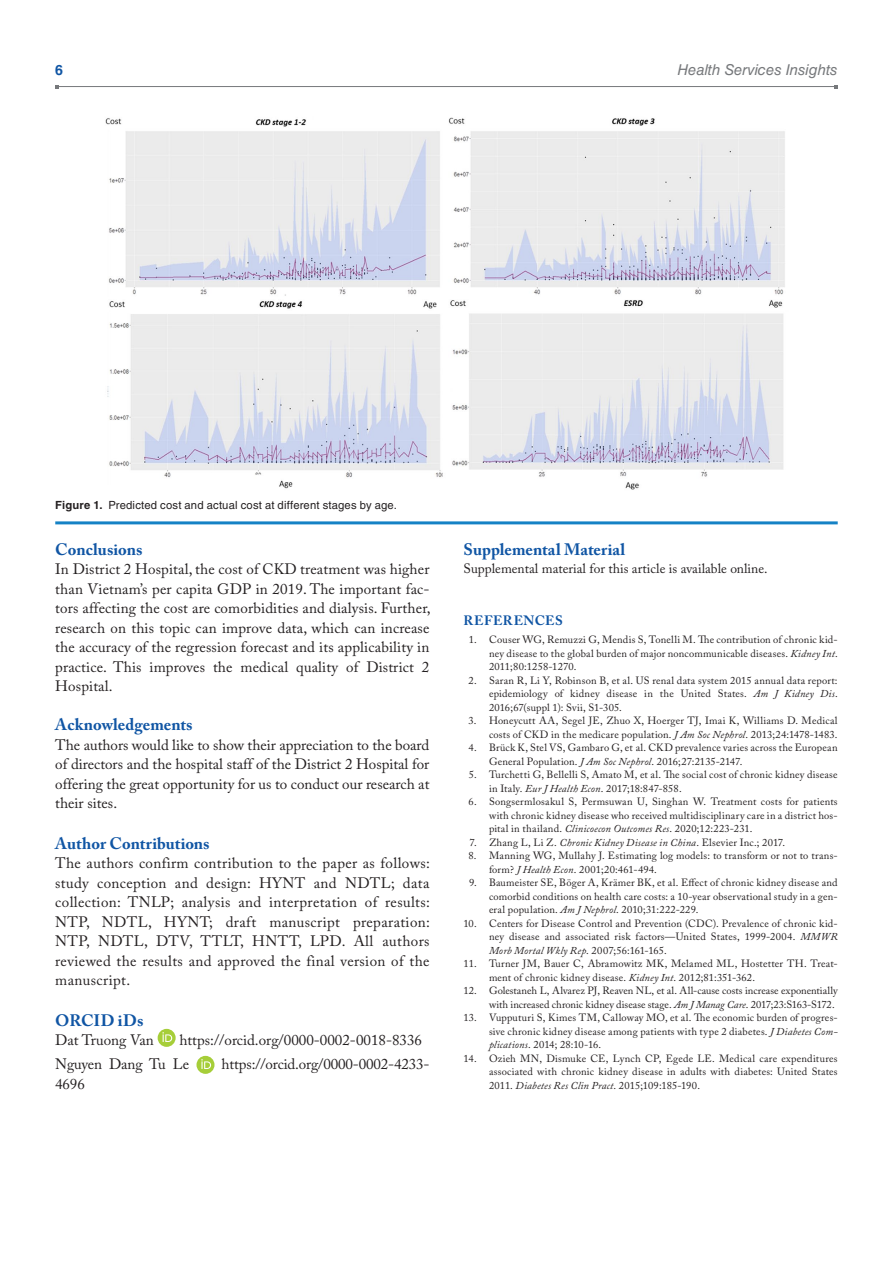
<style>
.page{position:relative;width:893px;height:1263px;background:#fff}
.page>*{position:absolute;margin:0;border:0;box-sizing:border-box;transform-origin:0 0}
.t1{font:700 16.5px "Adobe Caslon Pro";letter-spacing:.005em;color:#1055a4}
.t2{font:15px/19.5px "Adobe Caslon Pro";color:#231f20;text-align:justify}
.t3{font:italic 15px "Helvetica LT Std";letter-spacing:-.005em;color:#76787b}
.t4{font:700 14.25px "Helvetica LT Std";color:#1055a4}
.t5{font:13.5px "Adobe Caslon Pro";color:#231f20}
.t6{font:700 13.5px "Adobe Caslon Pro";letter-spacing:.04em;color:#1055a4}
.t7{font:11.25px "Helvetica LT Std";letter-spacing:.015em;color:#231f20}
.t8{font:10.5px/13.5px "Adobe Caslon Pro";letter-spacing:.015em;color:#231f20;text-align:justify}
.s1{font-weight:700}
.s2{font-style:italic}
</style>
<div class="page">
<hr style="left:57px;top:86px;width:779px;height:1px;background:#76787b">
<div style="left:158px;top:1029px;width:18px;height:18px;background:#a6ce39;border-radius:50%"></div>
<svg style="left:162px;top:1032px;width:10px;height:10px"></svg>
<div style="left:196px;top:1056px;width:18px;height:18px;background:#a6ce39;border-radius:50%"></div>
<svg style="left:201px;top:1059px;width:10px;height:10px"></svg>
<hr style="left:55px;top:521px;width:783px;height:3px;background:#1582c5">
<img style="left:105px;top:117px;width:680px;height:373px">
<h3 class="t4" style="left:55px;top:61px;width:9px">6</h3>
<h2 class="t3" style="left:677px;top:61px;width:162px">Health Services Insights</h2>
<p class="t7" style="left:55px;top:498px;width:343px"><span class="s1">Figure 1.</span> Predicted cost and actual cost at different stages by age.</p>
<h1 class="t1" style="left:55px;top:539px;width:89px">Conclusions</h1>
<p class="t2" style="left:55px;top:559px;width:377px">In District 2 Hospital, the cost of CKD treatment was higher than Vietnam’s per capita GDP in 2019. The important fac&shy;tors affecting the cost are comorbidities and dialysis. Further, research on this topic can improve data, which can increase the accuracy of the regression forecast and its applicability in practice. This improves the medical quality of District 2<br>Hospital.</p>
<h1 class="t1" style="left:55px;top:715px;width:139px">Acknowledgements</h1>
<h2 class="t2" style="left:55px;top:735px;width:376px">The authors would like to show their appreciation to the board of directors and the hospital staff of the District 2 Hospital for offering the great opportunity for us to conduct our research at their sites.</h2>
<h1 class="t1" style="left:55px;top:833px;width:156px">Author Contributions</h1>
<p class="t2" style="left:55px;top:853px;width:376px">The authors confirm contribution to the paper as follows: study conception and design: HYNT and NDTL; data collection: TNLP; analysis and interpretation of results:<br>NTP, NDTL, HYNT; draft manuscript preparation:<br>NTP, NDTL, DTV, TTLT, HNTT, LPD. All authors reviewed the results and approved the final version of the manuscript.</p>
<h1 class="t1" style="left:55px;top:1010px;width:90px">ORCID iDs</h1>
<h2 class="t2" style="left:55px;top:1030px;width:100px">Dat Truong Van</h2>
<h2 class="t2" style="left:55px;top:1028px;width:368px;line-height:24px;text-indent:124px">https://orcid.org/0000-0002-0018-8336<br>Nguyen Dang Tu Le</h2>
<h2 class="t2" style="left:222px;top:1054px;width:209px">https://orcid.org/0000-0002-4233-</h2>
<h2 class="t2" style="left:55px;top:1074px;width:31px">4696</h2>
<h1 class="t1" style="left:463px;top:539px;width:163px">Supplemental Material</h1>
<p class="t5" style="left:463px;top:560px;width:305px">Supplemental material for this article is available online.</p>
<p class="t6" style="left:463px;top:613px;width:98px">References</p>
<p class="t8" style="left:489px;top:633px;width:350px;text-indent:-20px">1. Couser WG, Remuzzi G, Mendis S, Tonelli M. The contribution of chronic kid&shy;ney disease to the global burden of major noncommunicable diseases. <span class="s2">Kidney Int</span>.<br>2011;80:1258-1270.</p>
<p class="t8" style="left:489px;top:673px;width:350px;text-indent:-21px">2. Saran R, Li Y, Robinson B, et al. US renal data system 2015 annual data report: epidemiology of kidney disease in the United States. <span class="s2">Am J Kidney Dis</span>.<br>2016;67(suppl 1): Svii, S1-305.</p>
<p class="t8" style="left:469px;top:714px;width:371px;text-align:right">3. Honeycutt AA, Segel JE, Zhuo X, Hoerger TJ, Imai K, Williams D. Medical costs of CKD in the medicare population. <span class="s2">J Am Soc Nephrol</span>. 2013;24:1478-1483.</p>
<p class="t8" style="left:489px;top:741px;width:350px;text-indent:-20px">4. Brück K, Stel VS, Gambaro G, et al. CKD prevalence varies across the European<br>General Population. <span class="s2">J Am Soc Nephrol</span>. 2016;27:2135-2147.</p>
<p class="t8" style="left:489px;top:768px;width:350px;text-indent:-20px">5. Turchetti G, Bellelli S, Amato M, et al. The social cost of chronic kidney disease in Italy. <span class="s2">Eur J Health Econ</span>. 2017;18:847-858.</p>
<p class="t8" style="left:489px;top:795px;width:350px;text-indent:-21px">6. Songsermlosakul S, Permsuwan U, Singhan W. Treatment costs for patients with chronic kidney disease who received multidisciplinary care in a district hos&shy;pital in thailand. <span class="s2">Clinicoecon Outcomes Res</span>. 2020;12:223-231.</p>
<p class="t8" style="left:469px;top:835px;width:317px">7. Zhang L, Li Z. <span class="s2">Chronic Kidney Disease in China</span>. Elsevier Inc.; 2017.</p>
<p class="t8" style="left:489px;top:849px;width:350px;text-indent:-21px">8. Manning WG, Mullahy J. Estimating log models: to transform or not to trans&shy;form? <span class="s2">J Health Econ</span>. 2001;20:461-494.</p>
<p class="t8" style="left:489px;top:876px;width:350px;text-indent:-20px">9. Baumeister SE, Böger A, Krämer BK, et al. Effect of chronic kidney disease and comorbid conditions on health care costs: a 10-year observational study in a gen&shy;eral population. <span class="s2">Am J Nephrol</span>. 2010;31:222-229.</p>
<p class="t8" style="left:489px;top:916px;width:350px;text-indent:-26px">10. Centers for Disease Control and Prevention (CDC). Prevalence of chronic kid&shy;ney disease and associated risk factors—United States, 1999-2004. <span class="s2">MMWR Morb Mortal Wkly Rep</span>. 2007;56:161-165.</p>
<p class="t8" style="left:489px;top:957px;width:350px;text-indent:-25px">11. Turner JM, Bauer C, Abramowitz MK, Melamed ML, Hostetter TH. Treat&shy;ment of chronic kidney disease. <span class="s2">Kidney Int</span>. 2012;81:351-362.</p>
<p class="t8" style="left:463px;top:984px;width:376px;text-align:right">12. Golestaneh L, Alvarez PJ, Reaven NL, et al. All-cause costs increase exponentially with increased chronic kidney disease stage. <span class="s2">Am J Manag Care</span>. 2017;23:S163-S172.</p>
<p class="t8" style="left:489px;top:1011px;width:350px;text-indent:-26px">13. Vupputuri S, Kimes TM, Calloway MO, et al. The economic burden of progres&shy;sive chronic kidney disease among patients with type 2 diabetes. <span class="s2">J Diabetes Com&shy;plications</span>. 2014; 28:10-16.</p>
<p class="t8" style="left:489px;top:1051px;width:350px;text-indent:-25px">14. Ozieh MN, Dismuke CE, Lynch CP, Egede LE. Medical care expenditures associated with chronic kidney disease in adults with diabetes: United States 2011. <span class="s2">Diabetes Res Clin Pract</span>. 2015;109:185-190.</p>
</div>
